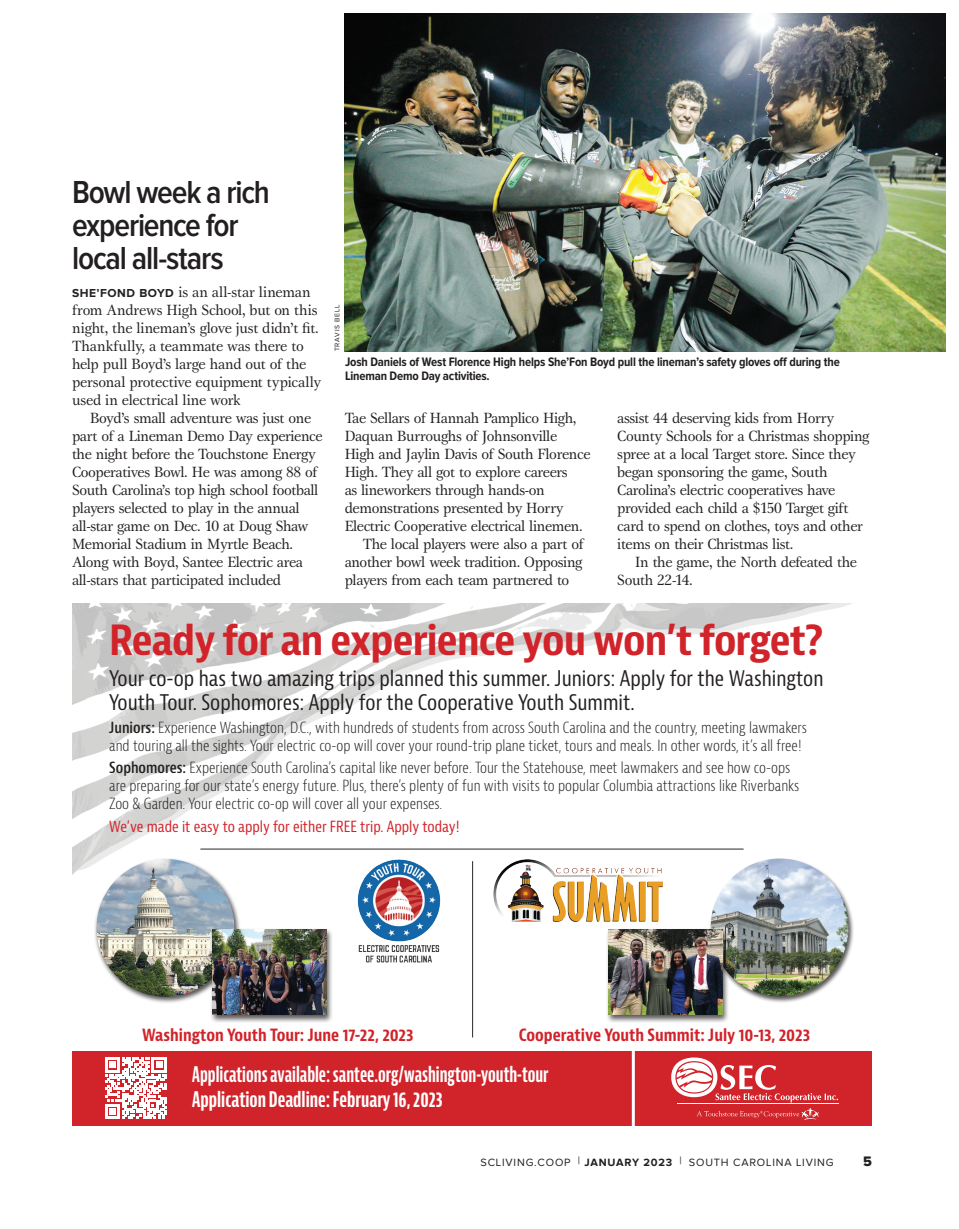
<style>
.page{position:relative;width:959px;height:1229px;background:#fff}
.page>*{position:absolute;margin:0;border:0;box-sizing:border-box;transform-origin:0 0}
.t1{font:700 condensed 40.5px "Bernina Sans";letter-spacing:-.02em;color:#d1232a;scale:1.05 1}
.Head_22pt_semibold{font:600 33px/33px "Proxima Nova Cond";letter-spacing:-.035em;color:#231f20}
.t2{font:condensed 21px/24px "Bernina Sans";color:#231f20}
.t3{font:700 extra-condensed 21px/25.2px "Bernina Sans";color:#fff;scale:.94 1}
.t4{font:700 condensed 16.5px "Bernina Sans";color:#d1232a}
.BODY_text{font:15.3px/18px "Gamma ITC Std";letter-spacing:-.025em;color:#231f20}
.BODY_Text_No_Indent{font:15.3px/18px "Gamma ITC Std";letter-spacing:-.015em;color:#231f20}
.t5{font:300 condensed 15px/18px "Bernina Sans";color:#231f20}
.t6{font:condensed 15px "Bernina Sans";color:#d1232a}
.t7{font:14.25px "Proxima Nova Extrabld";color:#231f20}
.Caption{font:700 12.75px/14.2px "Proxima Nova Cond";letter-spacing:-.015em;color:#231f20}
.t8{font:10.95px "Proxima Nova";letter-spacing:.075em;color:#231f20}
.Credit{font:6.9px "Proxima Nova";letter-spacing:.1em;color:#231f20}
.s1{font-family:"Proxima Nova";font-weight:700;font-size:12px}
.s2{font-weight:600}
.s3{font-weight:700}
</style>
<div class="page">
<img style="left:72px;top:603px;width:780px;height:435px">
<div style="left:72px;top:1051px;width:800px;height:74px;background:#d1232a"></div>
<hr style="left:677px;top:1103px;width:161px;height:1px;background:#fff">
<svg style="left:696px;top:1108px;width:122px;height:11px"></svg>
<svg style="left:671px;top:1057px;width:167px;height:45px"></svg>
<img style="left:488px;top:859px;width:175px;height:64px">
<div style="left:708px;top:857px;width:146px;height:146px;background:#231f20;opacity:.75"></div>
<img style="left:710px;top:858px;width:138px;height:138px;border-radius:69px">
<div style="left:605px;top:927px;width:124px;height:96px;background:#231f20;opacity:.75"></div>
<img style="left:608px;top:929px;width:114px;height:85px">
<div style="left:94px;top:857px;width:147px;height:147px;background:#231f20;opacity:.75"></div>
<img style="left:97px;top:859px;width:137px;height:137px;border-radius:69px">
<div style="left:209px;top:927px;width:124px;height:96px;background:#231f20;opacity:.75"></div>
<img style="left:212px;top:929px;width:114px;height:85px">
<img style="left:356px;top:858px;width:86px;height:105px">
<hr style="left:472px;top:861px;width:1px;height:176px;background:#3e3e3f">
<hr style="left:200px;top:848px;width:543px;height:1px;background:#3e3e3f">
<hr style="left:632px;top:1046px;width:2px;height:79px;background:#fff">
<svg style="left:105px;top:1057px;width:62px;height:62px"></svg>
<img style="left:345px;top:14px;width:600px;height:337px">
<p class="Head_22pt_semibold" style="left:72px;top:177px;width:199px">Bowl week a rich experience for local all-stars</p>
<p class="BODY_Text_No_Indent" style="left:72px;top:283px;width:250px"><span class="s1">SHE’FOND BOYD</span> is an all-star lineman from Andrews High School, but on this night, the lineman’s glove just didn’t fit.<br>Thankfully, a teammate was there to help pull Boyd’s large hand out of the personal protective equipment typically used in electrical line work</p>
<p class="BODY_text" style="left:72px;top:409px;width:252px;text-indent:18px">Boyd’s small adventure was just one part of a Lineman Demo Day experience the night before the Touchstone Energy Cooperatives Bowl. He was among 88 of South Carolina’s top high school football players selected to play in the annual all-star game on Dec. 10 at Doug Shaw Memorial Stadium in Myrtle Beach.<br>Along with Boyd, Santee Electric area all-stars that participated included</p>
<p class="BODY_text" style="left:345px;top:409px;width:247px">Tae Sellars of Hannah Pamplico High, Daquan Burroughs of Johnsonville High and Jaylin Davis of South Florence High. They all got to explore careers<br>as lineworkers through hands-on demonstrations presented by Horry Electric Cooperative electrical linemen.</p>
<p class="Credit" style="left:334px;top:351px;width:48px;rotate:-90deg">TRAVIS BELL</p>
<p class="Caption" style="left:345px;top:355px;width:496px">Josh Daniels of West Florence High helps She’Fon Boyd pull the lineman’s safety gloves off during the<br>Lineman Demo Day activities.</p>
<p class="BODY_text" style="left:617px;top:409px;width:253px">assist 44 deserving kids from Horry County Schools for a Christmas shopping spree at a local Target store. Since they began sponsoring the game, South Carolina’s electric cooperatives have provided each child a $150 Target gift card to spend on clothes, toys and other items on their Christmas list.</p>
<p class="BODY_text" style="left:617px;top:553px;width:241px;text-indent:18px">In the game, the North defeated the<br>South 22-14.</p>
<p class="BODY_text" style="left:345px;top:535px;width:240px;text-align:justify;text-indent:18px">The local players were also a part of another bowl week tradition. Opposing players from each team partnered to</p>
<p class="t1" style="left:109px;top:615px;width:681px">Ready for an experience you won’t forget?</p>
<p class="t2" style="left:109px;top:667px;width:715px">Your co-op has two amazing trips planned this summer. Juniors: Apply for the Washington<br>Youth Tour. Sophomores: Apply for the Cooperative Youth Summit.</p>
<p class="t5" style="left:109px;top:718px;width:699px"><span class="s2">Juniors:</span> Experience Washington, D.C., with hundreds of students from across South Carolina and the country, meeting lawmakers and touring all the sights. Your electric co-op will cover your round-trip plane ticket, tours and meals. In other words, it’s all free!</p>
<p class="t5" style="left:109px;top:759px;width:691px"><span class="s2">Sophomores:</span> Experience South Carolina’s capital like never before. Tour the Statehouse, meet lawmakers and see how co-ops are preparing for our state’s energy future. Plus, there’s plenty of fun with visits to popular Columbia attractions like Riverbanks<br>Zoo &amp; Garden. Your electric co-op will cover all your expenses.</p>
<p class="t6" style="left:109px;top:817px;width:352px">We’ve made it easy to apply for either FREE trip. Apply today!</p>
<p class="t4" style="left:142px;top:1025px;width:273px">Washington Youth Tour: June 17-22, 2023</p>
<p class="t4" style="left:519px;top:1025px;width:293px">Cooperative Youth Summit: July 10-13, 2023</p>
<p class="t3" style="left:192px;top:1062px;width:380px">Applications available: santee.org/washington-youth-tour<br>Application Deadline: February 16, 2023</p>
<p class="t8" style="left:480px;top:1157px;width:354px">SCLIVING.COOP | <span class="s3">JANUARY 2023</span> | SOUTH CAROLINA LIVING</p>
<p class="t7" style="left:863px;top:1154px;width:10px">5</p>
</div>
